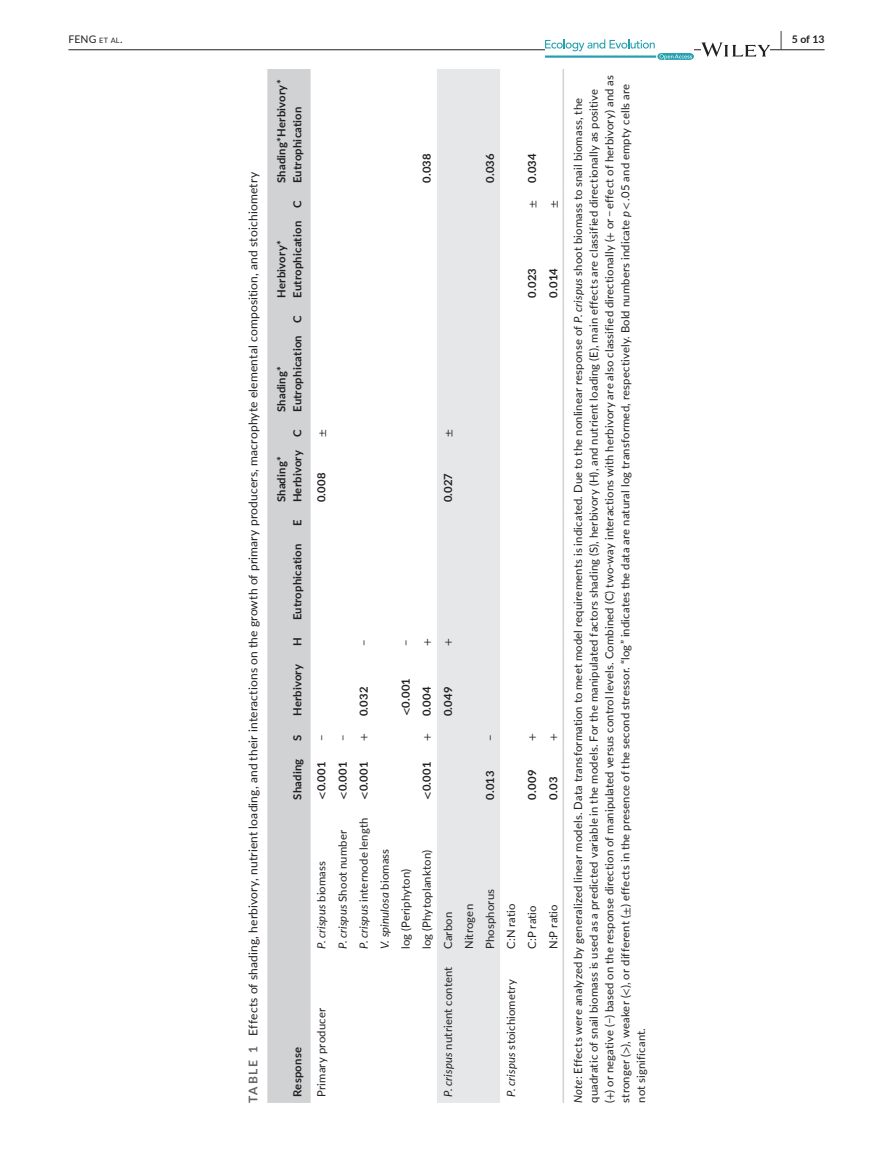
<style>
.page{position:relative;width:893px;height:1174px;background:#fff}
.page>*{position:absolute;margin:0;border:0;box-sizing:border-box;transform-origin:0 0}
.t1{font:12px "Lato";letter-spacing:.015em;color:#231f20}
.t2{font:11.25px/15.8px "Lato";letter-spacing:.015em;color:#231f20}
.t3{font:700 11.25px/15.8px "Lato";letter-spacing:.02em;color:#231f20}
.t4{font:italic 11.25px "Lato";letter-spacing:.015em;color:#231f20}
.t5{font:11.25px "STIX";color:#231f20}
.t6{font:10.5px "Lato";color:#231f20}
.t7{font:700 10.5px "Lato";color:#231f20}
.s1{font-size:7.35px}
.s2{font-size:19.5px}
.s3{font-weight:700;color:#636366}
.s4{font-family:"STIX"}
.s5{font-style:normal}
.s6{font-style:italic}
</style>
<div class="page">
<hr style="left:68px;top:49px;width:756px;height:1px;background:#231f20">
<svg style="left:545px;top:39px;width:149px;height:21px"></svg>
<svg style="left:701px;top:42px;width:69px;height:15px"></svg>
<svg style="left:267px;top:69px;width:44px;height:1033px;background:#d4d5d7"></svg>
<div style="left:437px;top:69px;width:63px;height:1034px;background:#e6e7e9"></div>
<hr style="left:563px;top:955px;width:1px;height:147px;background:#d1d2d4">
<hr style="left:563px;top:806px;width:1px;height:149px;background:#d1d2d4">
<hr style="left:563px;top:747px;width:1px;height:59px;background:#d1d2d4">
<svg style="left:563px;top:722px;width:1px;height:25px"></svg>
<hr style="left:563px;top:652px;width:1px;height:70px;background:#d1d2d4">
<svg style="left:563px;top:626px;width:1px;height:26px"></svg>
<hr style="left:563px;top:532px;width:1px;height:94px;background:#d1d2d4">
<svg style="left:563px;top:508px;width:1px;height:24px"></svg>
<hr style="left:563px;top:443px;width:1px;height:65px;background:#d1d2d4">
<svg style="left:563px;top:418px;width:1px;height:25px"></svg>
<hr style="left:563px;top:328px;width:1px;height:90px;background:#d1d2d4">
<svg style="left:563px;top:304px;width:1px;height:24px"></svg>
<hr style="left:563px;top:214px;width:1px;height:90px;background:#d1d2d4">
<svg style="left:563px;top:189px;width:1px;height:25px"></svg>
<hr style="left:563px;top:69px;width:1px;height:120px;background:#d1d2d4">
<p class="t6" style="left:68px;top:31px;width:56px">FENG <span class="s1">et al</span>.</p>
<p class="t7" style="left:780px;top:31px;width:46px"><span class="s2">|</span> 5 of 13</p>
<p class="t1" style="left:245px;top:1102px;width:932px;rotate:-90deg"><span class="s3">TABLE 1</span> Effects of shading, herbivory, nutrient loading, and their interactions on the growth of primary producers, macrophyte elemental composition, and stoichiometry</p>
<p class="t3" style="left:273px;top:183px;width:105px;rotate:-90deg">Shading*Herbivory*<br>Eutrophication</p>
<p class="t3" style="left:273px;top:298px;width:98px;rotate:-90deg">Herbivory*<br>Eutrophication C</p>
<p class="t3" style="left:273px;top:412px;width:98px;rotate:-90deg">Shading*<br>Eutrophication C</p>
<p class="t3" style="left:273px;top:502px;width:74px;rotate:-90deg">Shading*<br>Herbivory C</p>
<p class="t3" style="left:289px;top:526px;width:8px;rotate:-90deg">E</p>
<p class="t3" style="left:289px;top:620px;width:78px;rotate:-90deg">Eutrophication</p>
<p class="t3" style="left:289px;top:646px;width:10px;rotate:-90deg">H</p>
<p class="t3" style="left:289px;top:716px;width:54px;rotate:-90deg">Herbivory</p>
<p class="t3" style="left:289px;top:741px;width:8px;rotate:-90deg">S</p>
<p class="t3" style="left:289px;top:800px;width:42px;rotate:-90deg">Shading</p>
<p class="t3" style="left:289px;top:1096px;width:51px;rotate:-90deg">Response</p>
<p class="t5" style="left:314px;top:437px;width:9px;rotate:-90deg">±</p>
<p class="t3" style="left:313px;top:502px;width:32px;rotate:-90deg">0.008</p>
<p class="t3" style="left:418px;top:183px;width:31px;rotate:-90deg">0.038</p>
<p class="t3" style="left:482px;top:183px;width:31px;rotate:-90deg">0.036</p>
<p class="t3" style="left:524px;top:183px;width:31px;rotate:-90deg">0.034</p>
<p class="t5" style="left:524px;top:208px;width:9px;rotate:-90deg">±</p>
<p class="t5" style="left:545px;top:208px;width:9px;rotate:-90deg">±</p>
<p class="t3" style="left:524px;top:298px;width:31px;rotate:-90deg">0.023</p>
<p class="t3" style="left:545px;top:298px;width:31px;rotate:-90deg">0.014</p>
<p class="t5" style="left:440px;top:437px;width:9px;rotate:-90deg">±</p>
<p class="t3" style="left:440px;top:502px;width:31px;rotate:-90deg">0.027</p>
<p class="t2" style="left:355px;top:646px;width:8px;rotate:-90deg">−</p>
<p class="t2" style="left:397px;top:646px;width:8px;rotate:-90deg">−</p>
<p class="t5" style="left:419px;top:646px;width:9px;rotate:-90deg">+</p>
<p class="t5" style="left:440px;top:646px;width:9px;rotate:-90deg">+</p>
<p class="t2" style="left:313px;top:741px;width:8px;rotate:-90deg">−</p>
<p class="t3" style="left:313px;top:800px;width:40px;rotate:-90deg"><span class="s4">&lt;</span>0.001</p>
<p class="t4" style="left:314px;top:949px;width:90px;rotate:-90deg">P. crispus <span class="s5">biomass</span></p>
<p class="t2" style="left:313px;top:1097px;width:90px;rotate:-90deg">Primary producer</p>
<p class="t2" style="left:334px;top:741px;width:8px;rotate:-90deg">−</p>
<p class="t3" style="left:334px;top:800px;width:40px;rotate:-90deg"><span class="s4">&lt;</span>0.001</p>
<p class="t2" style="left:334px;top:949px;width:121px;rotate:-90deg"><span class="s6">P. crispus</span> Shoot number</p>
<p class="t3" style="left:355px;top:716px;width:31px;rotate:-90deg">0.032</p>
<p class="t3" style="left:397px;top:716px;width:40px;rotate:-90deg"><span class="s4">&lt;</span>0.001</p>
<p class="t3" style="left:418px;top:716px;width:32px;rotate:-90deg">0.004</p>
<p class="t3" style="left:440px;top:716px;width:31px;rotate:-90deg">0.049</p>
<p class="t5" style="left:356px;top:741px;width:9px;rotate:-90deg">+</p>
<p class="t5" style="left:419px;top:741px;width:9px;rotate:-90deg">+</p>
<p class="t3" style="left:355px;top:800px;width:40px;rotate:-90deg"><span class="s4">&lt;</span>0.001</p>
<p class="t3" style="left:418px;top:800px;width:40px;rotate:-90deg"><span class="s4">&lt;</span>0.001</p>
<p class="t2" style="left:355px;top:949px;width:133px;rotate:-90deg"><span class="s6">P. crispus</span> internode length</p>
<p class="t2" style="left:374px;top:949px;width:102px;line-height:21px;rotate:-90deg"><span class="s6">V. spinulosa</span> biomass log (Periphyton)</p>
<p class="t2" style="left:418px;top:949px;width:101px;rotate:-90deg">log (Phytoplankton)</p>
<p class="t2" style="left:440px;top:949px;width:39px;rotate:-90deg">Carbon</p>
<p class="t2" style="left:440px;top:1097px;width:132px;rotate:-90deg"><span class="s6">P. crispus</span> nutrient content</p>
<p class="t2" style="left:482px;top:741px;width:8px;rotate:-90deg">−</p>
<p class="t3" style="left:482px;top:800px;width:31px;rotate:-90deg">0.013</p>
<p class="t5" style="left:524px;top:741px;width:9px;rotate:-90deg">+</p>
<p class="t3" style="left:524px;top:800px;width:31px;rotate:-90deg">0.009</p>
<p class="t2" style="left:458px;top:949px;width:62px;line-height:21px;rotate:-90deg">Nitrogen<br>Phosphorus</p>
<p class="t2" style="left:500px;top:949px;width:47px;line-height:21px;rotate:-90deg">C:N ratio<br>C:P ratio</p>
<p class="t2" style="left:503px;top:1097px;width:119px;rotate:-90deg"><span class="s6">P. crispus</span> stoichiometry</p>
<p class="t5" style="left:545px;top:741px;width:9px;rotate:-90deg">+</p>
<p class="t3" style="left:545px;top:800px;width:24px;rotate:-90deg">0.03</p>
<p class="t2" style="left:545px;top:949px;width:46px;rotate:-90deg">N:P ratio</p>
<p class="t2" style="left:570px;top:1103px;width:1029px;rotate:-90deg"><span class="s6">Note</span>: Effects were analyzed by generalized linear models. Data transformation to meet model requirements is indicated. Due to the nonlinear response of <span class="s6">P. crispus</span> shoot biomass to snail biomass, the quadratic of snail biomass is used as a predicted variable in the models. For the manipulated factors shading (S), herbivory (H), and nutrient loading (E), main effects are classified directionally as positive (<span class="s4">+</span>) or negative (−) based on the response direction of manipulated versus control levels. Combined (C) two-way interactions with herbivory are also classified directionally (<span class="s4">+</span> or − effect of herbivory) and as stronger (<span class="s4">&gt;</span>), weaker (<span class="s4">&lt;</span>), or different (<span class="s4">±</span>) effects in the presence of the second stressor. “log” indicates the data are natural log transformed, respectively. Bold numbers indicate <span class="s6">p</span><span class="s4">&lt;</span> .05 and empty cells are not significant.</p>
</div>
